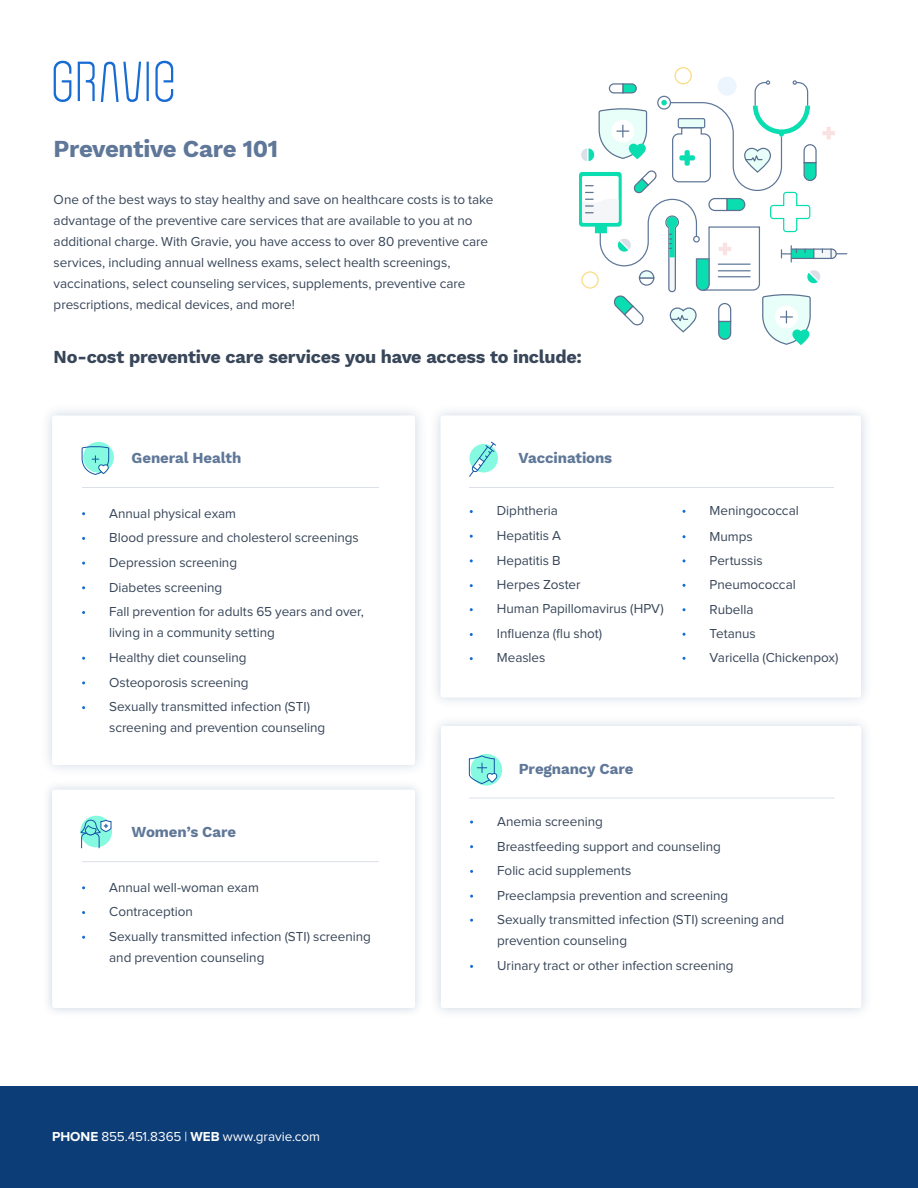
<style>
.page{position:relative;width:918px;height:1188px;background:#fff}
.page>*{position:absolute;margin:0;border:0;box-sizing:border-box;transform-origin:0 0}
.t1{font:700 24px "Work Sans";letter-spacing:-.015em;color:#5f7798}
.t2{font:700 18px "Work Sans";letter-spacing:-.015em;color:#384659}
.t3{font:700 15px "Work Sans";letter-spacing:-.005em;color:#5f7798}
.t4{font:13.5px/24.8px "Proxima Nova";letter-spacing:-.005em;color:#384659}
.t5{font:13.5px "Proxima Nova";letter-spacing:-.005em;color:#fff}
.s1{font-weight:700}
</style>
<div class="page">
<div style="left:0;top:1086px;width:918px;height:102px;background:#0d3d77"></div>
<svg style="left:54px;top:61px;width:119px;height:41px"></svg>
<hr style="left:82px;top:487px;width:297px;height:1px;background:#dbe0e8">
<div style="left:718px;top:77px;width:19px;height:19px;background:#ecf4fd;border-radius:50%"></div>
<div style="left:675px;top:67px;width:17px;height:17px;border:1px solid #f8dc81;border-radius:50%"></div>
<svg style="left:579px;top:80px;width:268px;height:265px"></svg>
<hr style="left:469px;top:487px;width:365px;height:1px;background:#dbe0e8">
<svg style="left:682px;top:510px;width:4px;height:3px"></svg>
<svg style="left:682px;top:535px;width:4px;height:3px"></svg>
<svg style="left:682px;top:584px;width:4px;height:3px"></svg>
<svg style="left:682px;top:657px;width:4px;height:3px"></svg>
<hr style="left:469px;top:798px;width:365px;height:1px;background:#dbe0e8">
<hr style="left:82px;top:861px;width:297px;height:1px;background:#dbe0e8">
<div style="left:471px;top:754px;width:31px;height:32px;background:#86fae0;border-radius:50%"></div>
<svg style="left:469px;top:755px;width:29px;height:29px"></svg>
<svg style="left:83px;top:442px;width:31px;height:31px"></svg>
<svg style="left:81px;top:445px;width:28px;height:30px"></svg>
<svg style="left:469px;top:441px;width:28px;height:36px"></svg>
<div style="left:80px;top:816px;width:32px;height:31px;background:#86fae0;border-radius:50%"></div>
<svg style="left:80px;top:819px;width:32px;height:30px"></svg>
<h1 class="t1" style="left:54px;top:130px;width:226px">Preventive Care 101</h1>
<p class="t4" style="left:54px;top:190px;width:441px;line-height:21px">One of the best ways to stay healthy and save on healthcare costs is to take advantage of the preventive care services that are available to you at no additional charge. With Gravie, you have access to over 80 preventive care services, including annual wellness exams, select health screenings, vaccinations, select counseling services, supplements, preventive care prescriptions, medical devices, and more!</p>
<h2 class="t2" style="left:54px;top:343px;width:530px">No-cost preventive care services you have access to include:</h2>
<p class="t3" style="left:132px;top:447px;width:111px">General Health</p>
<p class="t4" style="left:109px;top:501px;width:256px">Annual physical exam<br>Blood pressure and cholesterol screenings<br>Depression screening<br>Diabetes screening<br>Fall prevention for adults 65 years and over,</p>
<p class="t4" style="left:109px;top:621px;width:202px">living in a community setting<br>Healthy diet counseling<br>Osteoporosis screening<br>Sexually transmitted infection (STI)</p>
<p class="t4" style="left:109px;top:716px;width:218px">screening and prevention counseling</p>
<p class="t3" style="left:132px;top:821px;width:106px">Women’s Care</p>
<p class="t4" style="left:109px;top:875px;width:263px">Annual well-woman exam<br>Contraception<br>Sexually transmitted infection (STI) screening</p>
<p class="t4" style="left:109px;top:946px;width:157px">and prevention counseling</p>
<p class="t5" style="left:52px;top:1131px;width:269px"><span class="s1">PHONE</span> 855.451.8365 | <span class="s1">WEB</span> www.gravie.com</p>
<p class="t3" style="left:519px;top:447px;width:95px">Vaccinations</p>
<p class="t4" style="left:497px;top:499px;width:169px">Diphtheria<br>Hepatitis A<br>Hepatitis B<br>Herpes Zoster<br>Human Papillomavirus (HPV)<br>Influenza (flu shot)<br>Measles</p>
<p class="t4" style="left:710px;top:498px;width:91px;line-height:25.5px">Meningococcal<br>Mumps</p>
<p class="t4" style="left:710px;top:549px;width:130px;line-height:24.3px">Pertussis<br>Pneumococcal<br>Rubella<br>Tetanus<br>Varicella (Chickenpox)</p>
<p class="t3" style="left:519px;top:757px;width:116px">Pregnancy Care</p>
<p class="t4" style="left:497px;top:810px;width:289px">Anemia screening<br>Breastfeeding support and counseling<br>Folic acid supplements<br>Preeclampsia prevention and screening<br>Sexually transmitted infection (STI) screening and</p>
<p class="t4" style="left:497px;top:928px;width:238px;line-height:25.2px">prevention counseling<br>Urinary tract or other infection screening</p>
</div>
